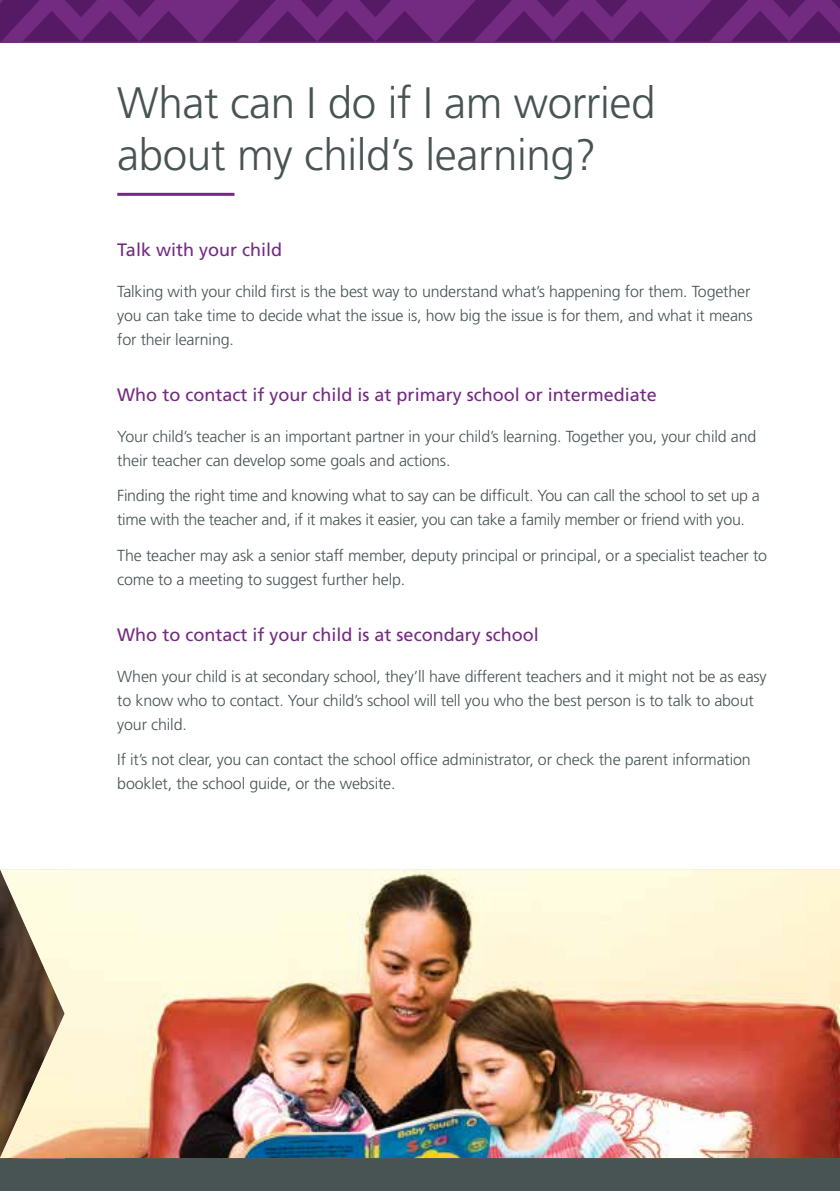
<style>
.page{position:relative;width:840px;height:1191px;background:#fff}
.page>*{position:absolute;margin:0;border:0;box-sizing:border-box;transform-origin:0 0}
.t1{font:300 44px/52px "Frutiger";letter-spacing:-.01em;color:#485354}
.t2{font:18px "Frutiger";color:#732a81}
.t3{font:300 16px/24px "Frutiger";letter-spacing:-.01em;color:#485354}
</style>
<div class="page">
<svg style="left:0;top:41px;width:839px;height:1px"></svg>
<svg style="left:0;top:0;width:839px;height:41px"></svg>
<div style="left:0;top:1158px;width:839px;height:33px;background:#485354"></div>
<hr style="left:117px;top:193px;width:117px;height:3px;background:#732a81">
<img style="left:0;top:869px;width:839px;height:289px">
<h1 class="t1" style="left:117px;top:77px;width:539px">What can I do if I am worried about my child’s learning?</h1>
<p class="t2" style="left:117px;top:239px;width:166px">Talk with your child</p>
<p class="t3" style="left:117px;top:279px;width:636px">Talking with your child first is the best way to understand what’s happening for them. Together you can take time to decide what the issue is, how big the issue is for them, and what it means for their learning.</p>
<p class="t2" style="left:117px;top:384px;width:541px">Who to contact if your child is at primary school or intermediate</p>
<p class="t3" style="left:117px;top:424px;width:640px">Your child’s teacher is an important partner in your child’s learning. Together you, your child and their teacher can develop some goals and actions.</p>
<p class="t3" style="left:117px;top:484px;width:643px">Finding the right time and knowing what to say can be difficult. You can call the school to set up a time with the teacher and, if it makes it easier, you can take a family member or friend with you.</p>
<p class="t3" style="left:117px;top:543px;width:651px">The teacher may ask a senior staff member, deputy principal or principal, or a specialist teacher to come to a meeting to suggest further help.</p>
<p class="t2" style="left:117px;top:624px;width:423px">Who to contact if your child is at secondary school</p>
<p class="t3" style="left:117px;top:664px;width:650px">When your child is at secondary school, they’ll have different teachers and it might not be as easy to know who to contact. Your child’s school will tell you who the best person is to talk to about your child.</p>
<p class="t3" style="left:117px;top:747px;width:634px">If it’s not clear, you can contact the school office administrator, or check the parent information booklet, the school guide, or the website.</p>
</div>
